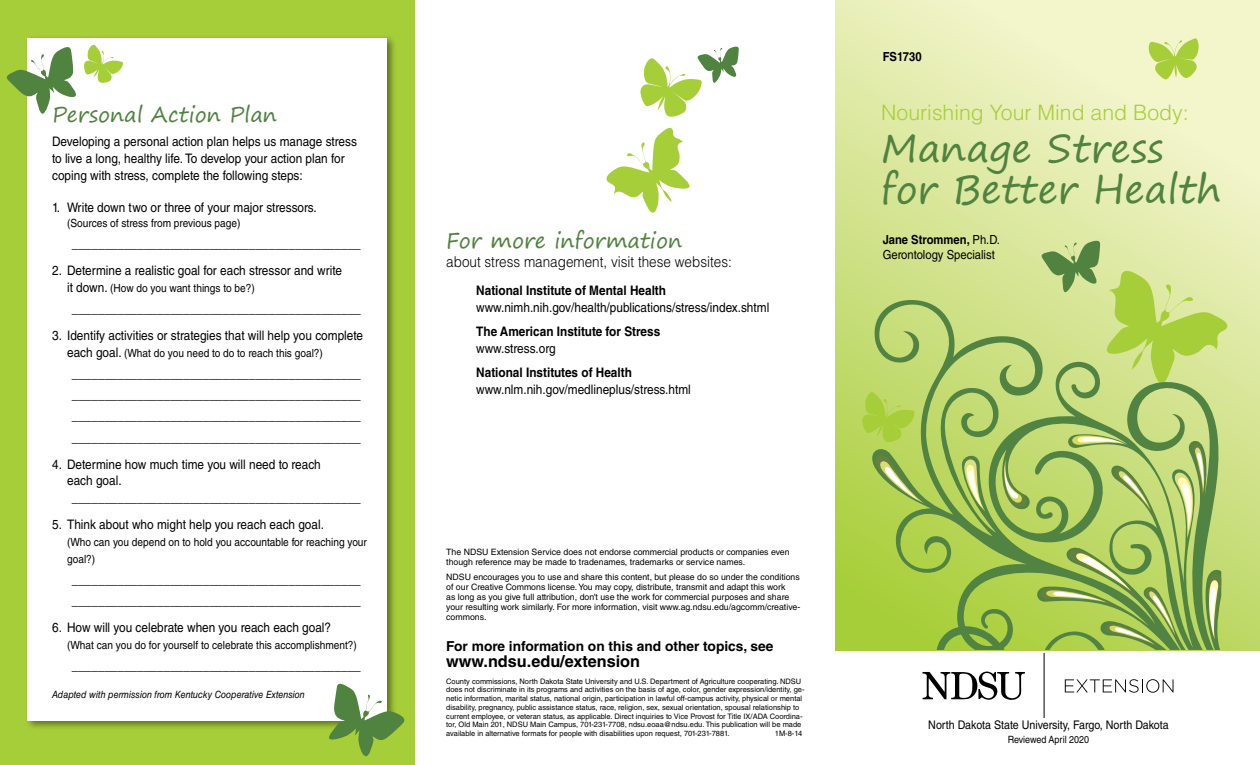
<style>
.page{position:relative;width:1260px;height:765px;background:#fff}
.page>*{position:absolute;margin:0;border:0;box-sizing:border-box;transform-origin:0 0}
.t1{font:38.75px/41.2px "Segoe Print";color:#508240}
.Subhead_1{font:21.25px "Segoe Print";color:#508240}
.t2{font:300 21.25px "Helvetica LT Std";color:#a6ce39}
.Body_Palatino{font:700 16.25px "Helvetica LT Std";color:#000}
.Body_text{font:300 15px "Helvetica LT Std";color:#000;scale:.9 1}
.Body_Palatino-2{font:700 13.75px "Helvetica LT Std";color:#000}
.Body_text-2{font:13.12px/16.9px "Helvetica LT Std";color:#000;scale:.9 1}
.Body_text-3{font:700 13.12px/16.9px "Helvetica LT Std";color:#000;scale:.9 1}
.Body_text-4{font:12.5px/15px "Helvetica LT Std";color:#000;scale:.9 1}
.Body_text-5{font:700 12.5px "Helvetica LT Std";color:#000;scale:.9 1}
.Body_text-6{font:11.88px "Helvetica LT Std";color:#000;scale:.9 1}
.t3{font:11.25px/16.9px "Helvetica LT Std";color:#000;scale:.9 1}
.Body_text-7{font:italic 10px "Helvetica LT Std";color:#000;scale:.9 1}
.Body_text-8{font:10px "Helvetica LT Std";color:#000;scale:.9 1}
.Body_Palatino-3{font:8.75px/10px "Helvetica LT Std";color:#000}
.t4{font:7.5px/8.8px "Helvetica LT Std";color:#000}
.s1{font-size:13.12px}
.s2{font-weight:700}
.s3{font-weight:400}
</style>
<div class="page">
<svg style="left:835px;top:0;width:425px;height:651px"></svg>
<div style="left:0;top:0;width:415px;height:765px;background:#a6ce39"></div>
<svg style="left:1149px;top:38px;width:50px;height:42px"></svg>
<svg style="left:1040px;top:241px;width:190px;height:144px"></svg>
<svg style="left:872px;top:300px;width:350px;height:350px"></svg>
<svg style="left:872px;top:450px;width:56px;height:55px"></svg>
<svg style="left:964px;top:459px;width:21px;height:52px"></svg>
<svg style="left:1206px;top:570px;width:15px;height:77px"></svg>
<svg style="left:1173px;top:439px;width:33px;height:99px"></svg>
<svg style="left:937px;top:545px;width:241px;height:105px"></svg>
<svg style="left:1110px;top:463px;width:44px;height:54px"></svg>
<svg style="left:1068px;top:435px;width:58px;height:11px"></svg>
<svg style="left:1001px;top:453px;width:31px;height:61px"></svg>
<svg style="left:861px;top:391px;width:55px;height:51px"></svg>
<div style="left:24px;top:35px;width:374px;height:696px;background:#000;opacity:.45"></div>
<div style="left:28px;top:38px;width:359px;height:682px;background:#fff"></div>
<svg style="left:327px;top:682px;width:78px;height:75px"></svg>
<svg style="left:6px;top:44px;width:117px;height:70px"></svg>
<svg style="left:640px;top:46px;width:99px;height:71px"></svg>
<svg style="left:606px;top:128px;width:84px;height:85px"></svg>
<svg style="left:922px;top:671px;width:103px;height:29px"></svg>
<hr style="left:1044px;top:654px;width:1px;height:64px;background:#000">
<svg style="left:1065px;top:679px;width:108px;height:14px"></svg>
<p class="Subhead_1" style="left:52px;top:95px;width:226px">Personal Action Plan</p>
<p class="Body_text-2" style="left:52px;top:133px;width:340px">Developing a personal action plan helps us manage stress to live a long, healthy life. To develop your action plan for coping with stress, complete the following steps:</p>
<p class="Body_text-2" style="left:52px;top:199px;width:296px">1. Write down two or three of your major stressors.</p>
<p class="t3" style="left:67px;top:214px;width:194px">(Sources of stress from previous page)</p>
<p class="Body_text-2" style="left:72px;top:235px;width:323px">____________________________________________</p>
<p class="Body_text-2" style="left:52px;top:262px;width:324px">2. Determine a realistic goal for each stressor and write</p>
<p class="t3" style="left:67px;top:279px;width:210px"><span class="s1">it down.</span> (How do you want things to be?)</p>
<p class="Body_text-2" style="left:72px;top:300px;width:323px">____________________________________________</p>
<p class="Body_text-2" style="left:52px;top:327px;width:347px">3. Identify activities or strategies that will help you complete</p>
<p class="t3" style="left:67px;top:344px;width:286px"><span class="s1">each goal.</span> (What do you need to do to reach this goal?)</p>
<p class="Body_text-2" style="left:72px;top:363px;width:323px;line-height:21.2px;text-align:justify">____________________________________________ ____________________________________________ ____________________________________________ ____________________________________________</p>
<p class="Body_text-2" style="left:52px;top:455px;width:300px">4. Determine how much time you will need to reach</p>
<p class="Body_text-2" style="left:67px;top:472px;width:62px">each goal.</p>
<p class="Body_text-2" style="left:72px;top:489px;width:323px">____________________________________________</p>
<p class="Body_text-2" style="left:52px;top:516px;width:304px">5. Think about who might help you reach each goal.</p>
<p class="t3" style="left:67px;top:534px;width:335px">(Who can you depend on to hold you accountable for reaching your goal?)</p>
<p class="Body_text-2" style="left:72px;top:569px;width:323px;line-height:21.2px">____________________________________________ ____________________________________________</p>
<p class="Body_text-2" style="left:52px;top:619px;width:311px">6. How will you celebrate when you reach each goal?</p>
<p class="t3" style="left:67px;top:637px;width:324px">(What can you do for yourself to celebrate this accomplishment?)</p>
<p class="Body_text-2" style="left:72px;top:657px;width:323px">____________________________________________</p>
<p class="Body_text-7" style="left:52px;top:689px;width:282px">Adapted with permission from Kentucky Cooperative Extension</p>
<p class="Subhead_1" style="left:446px;top:221px;width:237px">For more information</p>
<p class="Body_text" style="left:446px;top:252px;width:319px">about stress management, visit these websites:</p>
<p class="Body_text-2" style="left:476px;top:282px;width:327px"><span class="s2">National Institute of Mental Health </span>www.nimh.nih.gov/health/publications/stress/index.shtml</p>
<p class="Body_text-3" style="left:476px;top:323px;width:206px">The American Institute for Stress <span class="s3">www.stress.org</span></p>
<p class="Body_text-2" style="left:476px;top:364px;width:240px"><span class="s2">National Institutes of Health </span>www.nlm.nih.gov/medlineplus/stress.html</p>
<p class="Body_Palatino-3" style="left:446px;top:547px;width:345px">The NDSU Extension Service does not endorse commercial products or companies even though reference may be made to tradenames, trademarks or service names.</p>
<p class="Body_Palatino-3" style="left:446px;top:572px;width:356px">NDSU encourages you to use and share this content, but please do so under the conditions of our Creative Commons license. You may copy, distribute, transmit and adapt this work<br>as long as you give full attribution, don’t use the work for commercial purposes and share your resulting work similarly. For more information, visit www.ag.ndsu.edu/agcomm/creative&shy;commons.</p>
<p class="Body_Palatino-2" style="left:446px;top:638px;width:329px">For more information on this and other topics, see</p>
<p class="Body_Palatino" style="left:446px;top:652px;width:195px">www.ndsu.edu/extension</p>
<p class="t4" style="left:446px;top:677px;width:360px">County commissions, North Dakota State University and U.S. Department of Agriculture cooperating. NDSU does not discriminate in its programs and activities on the basis of age, color, gender expression/identity, ge&shy;netic information, marital status, national origin, participation in lawful off-campus activity, physical or mental disability, pregnancy, public assistance status, race, religion, sex, sexual orientation, spousal relationship to current employee, or veteran status, as applicable. Direct inquiries to Vice Provost for Title IX/ADA Coordina&shy;tor, Old Main 201, NDSU Main Campus, 701-231-7708, ndsu.eoaa@ndsu.edu. This publication will be made available in alternative formats for people with disabilities upon request, 701-231-7881.</p>
<p class="t4" style="left:775px;top:729px;width:29px">1M-8-14</p>
<p class="Body_text-5" style="left:883px;top:49px;width:45px">FS1730</p>
<p class="t2" style="left:881px;top:99px;width:309px">Nourishing Your Mind and Body:</p>
<p class="t1" style="left:881px;top:126px;width:341px">Manage Stress for Better Health</p>
<p class="Body_text-4" style="left:883px;top:233px;width:132px"><span class="s2">Jane Strommen,</span> Ph.D.<br>Gerontology Specialist</p>
<p class="Body_text-6" style="left:928px;top:718px;width:269px">North Dakota State University, Fargo, North Dakota</p>
<p class="Body_text-8" style="left:1008px;top:733px;width:92px">Reviewed April 2020</p>
</div>
